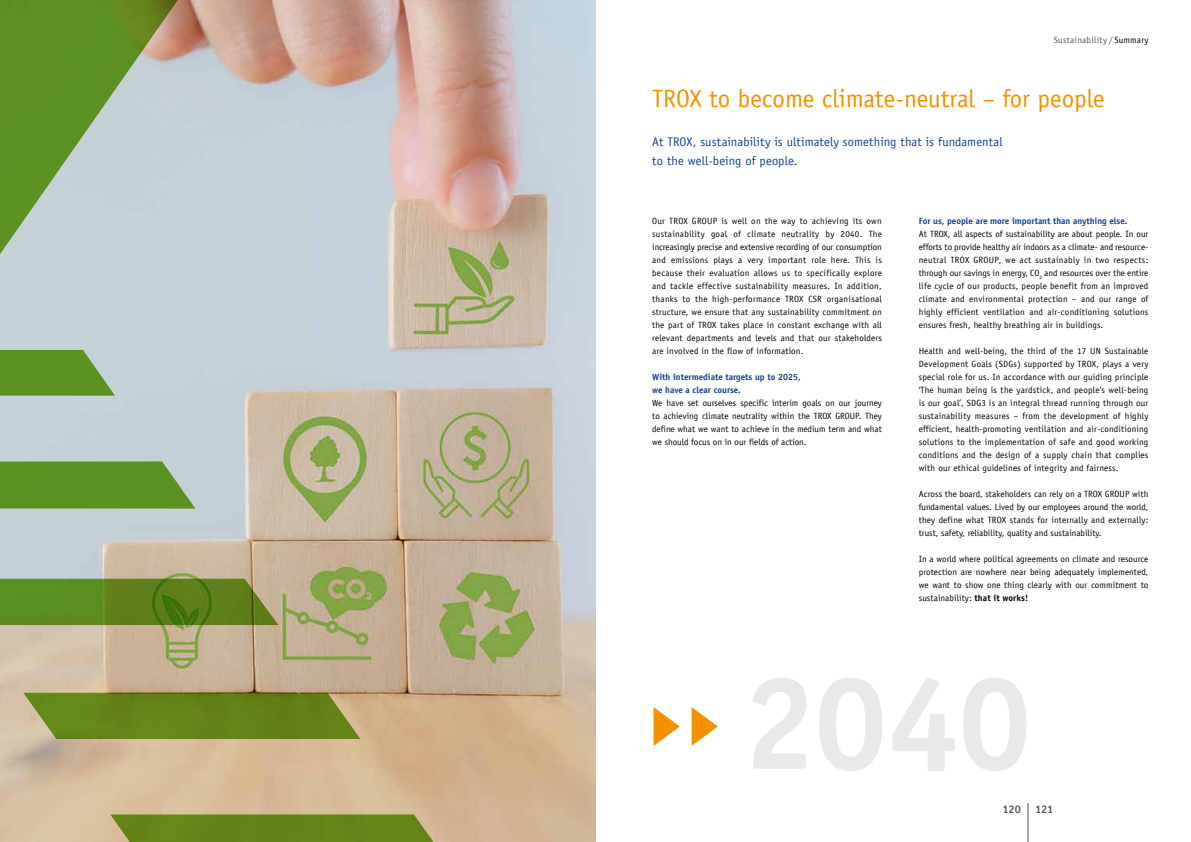
<style>
.page{position:relative;width:1191px;height:842px;background:#fff}
.page>*{position:absolute;margin:0;border:0;box-sizing:border-box;transform-origin:0 0}
.t1{font:700 133.2px "TROX Officina Sans";color:#e9e9e9}
.t2{font:25px "TROX Officina Sans";color:#f39100}
.t3{font:12.5px/19.5px "TROX Officina Sans";letter-spacing:.01em;color:#134094}
.t4{font:700 11px "TROX Officina Sans";color:#565656}
.t5{font:9px/13px "TROX Officina Sans";letter-spacing:.01em;color:#000;text-align:justify}
.t6{font:700 9px/13px "TROX Officina Sans";color:#134094}
.t7{font:9px "TROX Officina Sans";letter-spacing:.03em;color:#565656}
.s1{color:#000}
.s2{font-weight:700}
</style>
<div class="page">
<img style="left:0;top:0;width:595px;height:842px">
<svg style="left:0;top:0;width:184px;height:266px"></svg>
<svg style="left:110px;top:814px;width:329px;height:28px"></svg>
<svg style="left:23px;top:693px;width:337px;height:46px"></svg>
<svg style="left:0;top:579px;width:278px;height:46px"></svg>
<svg style="left:0;top:461px;width:195px;height:48px"></svg>
<svg style="left:0;top:350px;width:115px;height:46px"></svg>
<hr style="left:1027px;top:803px;width:1px;height:39px;background:#565656">
<svg style="left:653px;top:707px;width:27px;height:39px"></svg>
<svg style="left:691px;top:707px;width:27px;height:39px"></svg>
<p class="t7" style="left:1053px;top:35px;width:96px">Sustainability / <span class="s1">Summary</span></p>
<h2 class="t2" style="left:652px;top:84px;width:454px">TROX to become climate-neutral – for people</h2>
<h3 class="t3" style="left:652px;top:132px;width:352px">At TROX, sustainability is ultimately something that is fundamental to the well-being of people.</h3>
<p class="t5" style="left:652px;top:214px;width:231px">Our TROX GROUP is well on the way to achieving its own sustainability goal of climate neutrality by 2040. The increasingly precise and extensive recording of our consumption and emissions plays a very important role here. This is because their evaluation allows us to specifically explore and tackle effective sustainability measures. In addition, thanks to the high-performance TROX CSR organisational structure, we ensure that any sustainability commitment on the part of TROX takes place in constant exchange with all relevant departments and levels and that our stakeholders are involved in the flow of information.</p>
<p class="t6" style="left:652px;top:370px;width:150px">With intermediate targets up to 2025, we have a clear course.</p>
<p class="t5" style="left:652px;top:396px;width:231px">We have set ourselves specific interim goals on our journey to achieving climate neutrality within the TROX GROUP. They define what we want to achieve in the medium term and what we should focus on in our fields of action.</p>
<p class="t6" style="left:918px;top:214px;width:210px">For us, people are more important than anything else.</p>
<p class="t5" style="left:918px;top:227px;width:231px">At TROX, all aspects of sustainability are about people. In our efforts to provide healthy air indoors as a climate- and resource&shy;neutral TROX GROUP, we act sustainably in two respects: through our savings in energy, CO<sub>2</sub> and resources over the entire life cycle of our products, people benefit from an improved climate and environmental protection – and our range of highly efficient ventilation and air-conditioning solutions ensures fresh, healthy breathing air in buildings.</p>
<p class="t5" style="left:918px;top:344px;width:231px">Health and well-being, the third of the 17 UN Sustainable Development Goals (SDGs) supported by TROX, plays a very special role for us. In accordance with our guiding principle ‘The human being is the yardstick, and people’s well-being is our goal’, SDG3 is an integral thread running through our sustainability measures – from the development of highly efficient, health-promoting ventilation and air-conditioning solutions to the implementation of safe and good working conditions and the design of a supply chain that complies with our ethical guidelines of integrity and fairness.</p>
<p class="t5" style="left:918px;top:487px;width:231px">Across the board, stakeholders can rely on a TROX GROUP with fundamental values. Lived by our employees around the world, they define what TROX stands for internally and externally: trust, safety, reliability, quality and sustainability.</p>
<p class="t5" style="left:918px;top:552px;width:231px">In a world where political agreements on climate and resource protection are nowhere near being adequately implemented, we want to show one thing clearly with our commitment to sustainability: <span class="s2">that it works!</span></p>
<h1 class="t1" style="left:742px;top:640px;width:291px">2040</h1>
<p class="t4" style="left:1002px;top:802px;width:20px">120</p>
<p class="t4" style="left:1035px;top:802px;width:20px">121</p>
</div>
